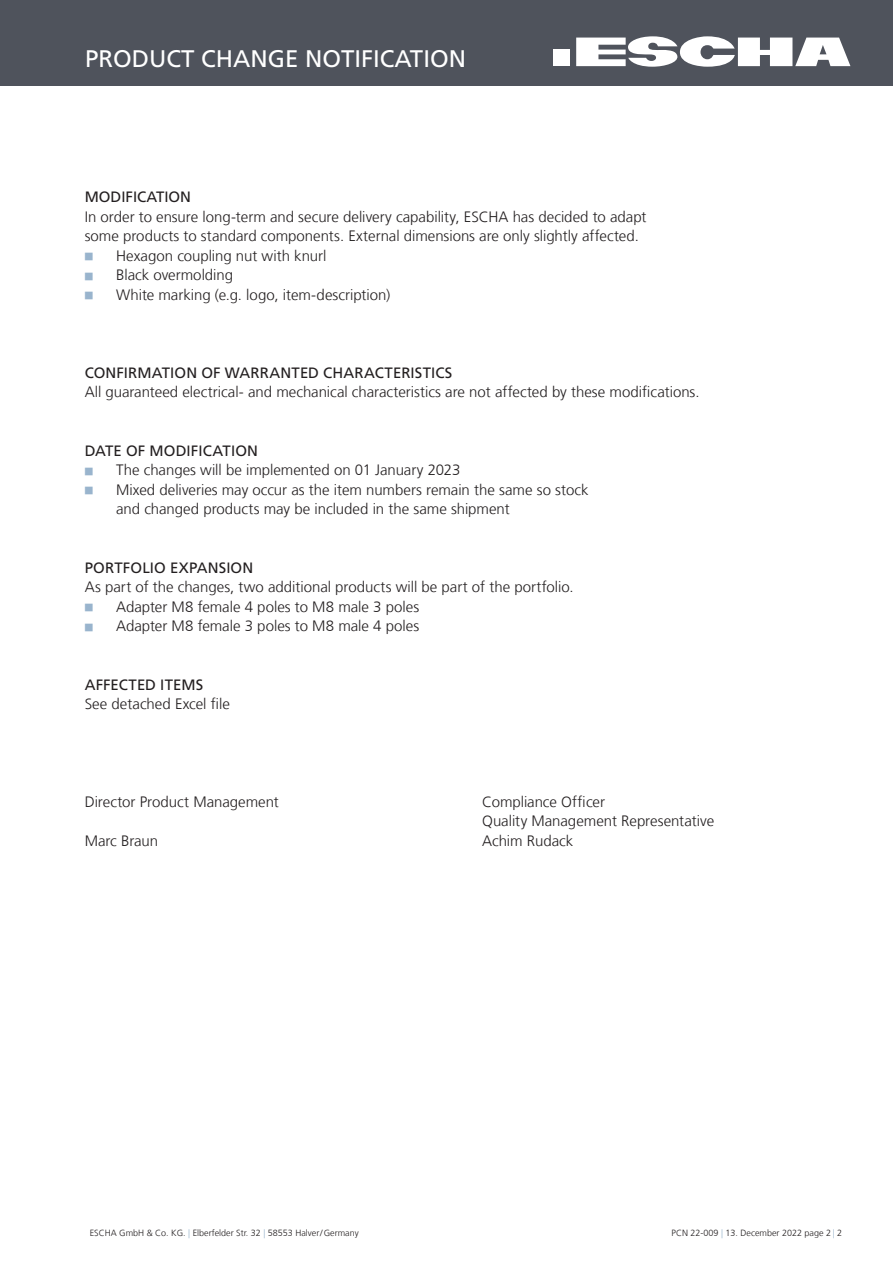
<style>
.page{position:relative;width:893px;height:1263px;background:#fff}
.page>*{position:absolute;margin:0;border:0;box-sizing:border-box;transform-origin:0 0}
.t1{font:24px "Frutiger LT Com";color:#fff}
.t2{font:300 15px/19.5px "Frutiger LT Com";color:#231f20}
.t3{font:15px "Frutiger LT Com";letter-spacing:.01em;color:#231f20}
.t4{font:300 9px "Frutiger LT Com";color:#231f20}
.s1{color:#99b4cd}
</style>
<div class="page">
<div style="left:0;top:0;width:893px;height:85px;background:#4f535c"></div>
<div style="left:553px;top:50px;width:16px;height:16px;background:#fff"></div>
<svg style="left:576px;top:36px;width:274px;height:31px"></svg>
<p class="t1" style="left:85px;top:44px;width:382px">PRODUCT CHANGE NOTIFICATION</p>
<p class="t3" style="left:85px;top:188px;width:108px">MODIFICATION</p>
<p class="t2" style="left:85px;top:207px;width:563px">In order to ensure long-term and secure delivery capability, ESCHA has decided to adapt some products to standard components. External dimensions are only slightly affected.</p>
<p class="t2" style="left:85px;top:246px;width:243px"><span class="s1">■</span> Hexagon coupling nut with knurl</p>
<p class="t2" style="left:85px;top:265px;width:150px"><span class="s1">■</span> Black overmolding</p>
<p class="t2" style="left:85px;top:285px;width:307px"><span class="s1">■</span> White marking (e.g. logo, item-description)</p>
<p class="t3" style="left:85px;top:364px;width:369px">CONFIRMATION OF WARRANTED CHARACTERISTICS</p>
<p class="t2" style="left:85px;top:382px;width:616px">All guaranteed electrical- and mechanical characteristics are not affected by these modifications.</p>
<p class="t3" style="left:85px;top:442px;width:175px">DATE OF MODIFICATION</p>
<p class="t2" style="left:85px;top:460px;width:377px"><span class="s1">■</span> The changes will be implemented on 01 January 2023</p>
<p class="t2" style="left:116px;top:480px;width:474px;text-indent:-32px"><span class="s1">■</span> Mixed deliveries may occur as the item numbers remain the same so stock and changed products may be included in the same shipment</p>
<p class="t3" style="left:85px;top:559px;width:170px">PORTFOLIO EXPANSION</p>
<p class="t2" style="left:85px;top:577px;width:491px">As part of the changes, two additional products will be part of the portfolio.</p>
<p class="t2" style="left:85px;top:597px;width:336px"><span class="s1">■</span> Adapter M8 female 4 poles to M8 male 3 poles</p>
<p class="t2" style="left:85px;top:616px;width:336px"><span class="s1">■</span> Adapter M8 female 3 poles to M8 male 4 poles</p>
<p class="t3" style="left:85px;top:676px;width:120px">AFFECTED ITEMS</p>
<p class="t2" style="left:85px;top:694px;width:147px">See detached Excel file</p>
<p class="t2" style="left:85px;top:792px;width:196px">Director Product Management</p>
<p class="t2" style="left:482px;top:792px;width:234px">Compliance Officer<br>Quality Management Representative</p>
<p class="t2" style="left:85px;top:831px;width:75px">Marc Braun</p>
<p class="t2" style="left:482px;top:831px;width:93px">Achim Rudack</p>
<p class="t4" style="left:90px;top:1227px;width:271px">ESCHA GmbH &amp; Co. KG. <span class="s1">|</span> Elberfelder Str. 32 <span class="s1">|</span> 58553 Halver/Germany</p>
<p class="t4" style="left:671px;top:1227px;width:172px">PCN 22-009 <span class="s1">|</span> 13. December 2022 page 2 <span class="s1">|</span> 2</p>
</div>
